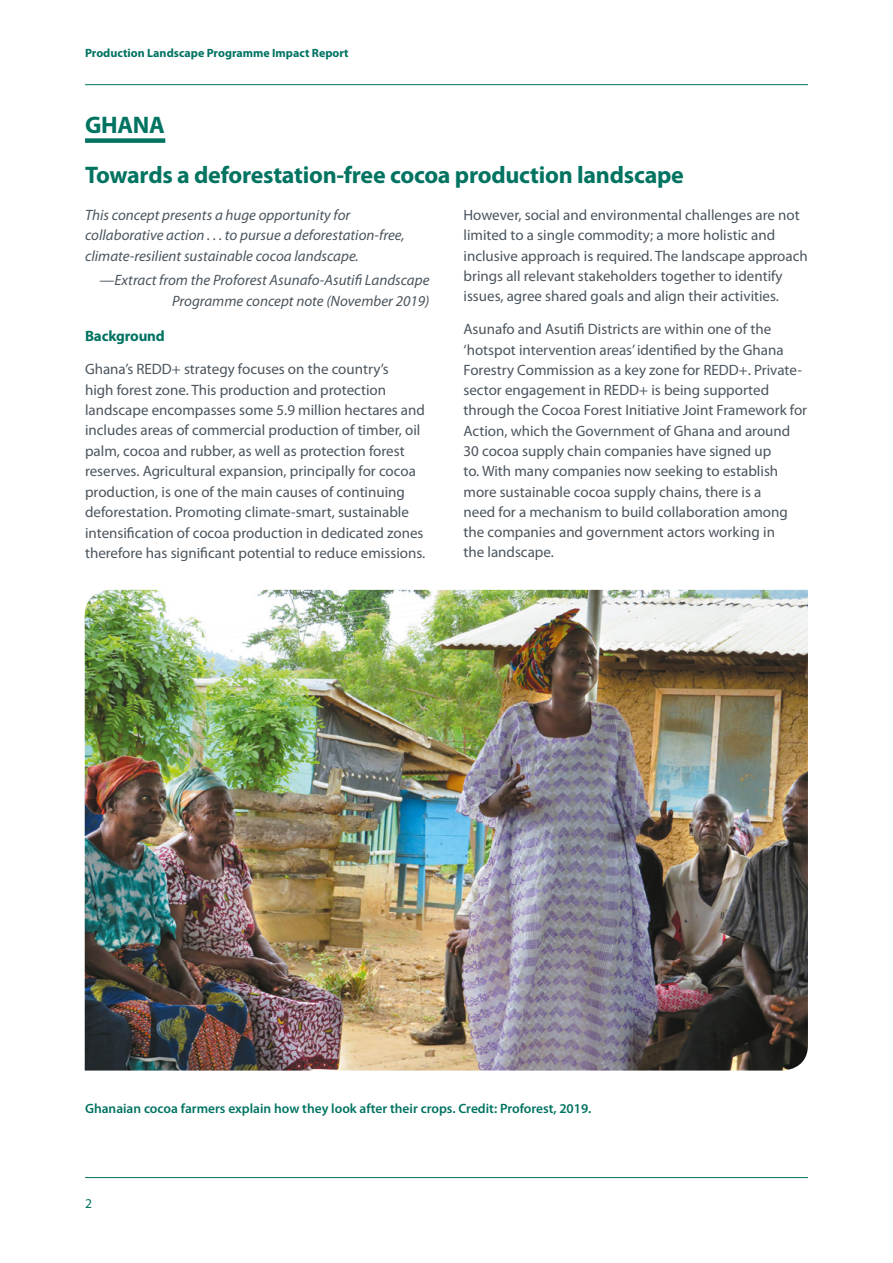
<style>
.page{position:relative;width:893px;height:1263px;background:#fff}
.page>*{position:absolute;margin:0;border:0;box-sizing:border-box;transform-origin:0 0}
.t1{font:700 24px/49.8px "Myriad Pro";letter-spacing:-.01em;color:#007361}
.t2{font:15px/20.2px "Myriad Pro";color:#4b555e}
.t3{font:italic 15px/20.4px "Myriad Pro";color:#4b555e}
.t4{font:700 15px "Myriad Pro";letter-spacing:-.01em;color:#007361}
.t5{font:600 13.5px "Myriad Pro";color:#007361}
.t6{font:13.5px "Myriad Pro";color:#007361}
.t7{font:700 12px "Myriad Pro";color:#007361}
</style>
<div class="page">
<div style="left:85px;top:138px;width:80px;height:5px;background:#007361"></div>
<img style="left:85px;top:590px;width:723px;height:480px">
<hr style="left:85px;top:1177px;width:723px;height:1px;background:#007361">
<hr style="left:85px;top:84px;width:723px;height:1px;background:#007361">
<p class="t7" style="left:85px;top:46px;width:265px">Production Landscape Programme Impact Report</p>
<h1 class="t1" style="left:85px;top:100px;width:600px">GHANA<br>Towards a deforestation-free cocoa production landscape</h1>
<p class="t3" style="left:85px;top:204px;width:321px">This concept presents a huge opportunity for collaborative action . . . to pursue a deforestation-free, climate-resilient sustainable cocoa landscape.</p>
<p class="t3" style="left:99px;top:270px;width:331px;text-align:right">—Extract from the Proforest Asunafo-Asutifi Landscape<br>Programme concept note (November 2019)</p>
<p class="t4" style="left:85px;top:328px;width:81px">Background</p>
<p class="t2" style="left:85px;top:359px;width:342px">Ghana’s REDD+ strategy focuses on the country’s<br>high forest zone. This production and protection landscape encompasses some 5.9 million hectares and includes areas of commercial production of timber, oil palm, cocoa and rubber, as well as protection forest reserves. Agricultural expansion, principally for cocoa production, is one of the main causes of continuing deforestation. Promoting climate-smart, sustainable intensification of cocoa production in dedicated zones therefore has significant potential to reduce emissions.</p>
<p class="t2" style="left:463px;top:205px;width:346px">However, social and environmental challenges are not limited to a single commodity; a more holistic and inclusive approach is required. The landscape approach brings all relevant stakeholders together to identify issues, agree shared goals and align their activities.</p>
<p class="t2" style="left:463px;top:319px;width:345px">Asunafo and Asutifi Districts are within one of the ‘hotspot intervention areas’ identified by the Ghana Forestry Commission as a key zone for REDD+. Private&shy;sector engagement in REDD+ is being supported through the Cocoa Forest Initiative Joint Framework for Action, which the Government of Ghana and around 30 cocoa supply chain companies have signed up<br>to. With many companies now seeking to establish more sustainable cocoa supply chains, there is a<br>need for a mechanism to build collaboration among the companies and government actors working in<br>the landscape.</p>
<p class="t5" style="left:85px;top:1100px;width:508px">Ghanaian cocoa farmers explain how they look after their crops. Credit: Proforest, 2019.</p>
<p class="t6" style="left:85px;top:1196px;width:8px">2</p>
</div>
